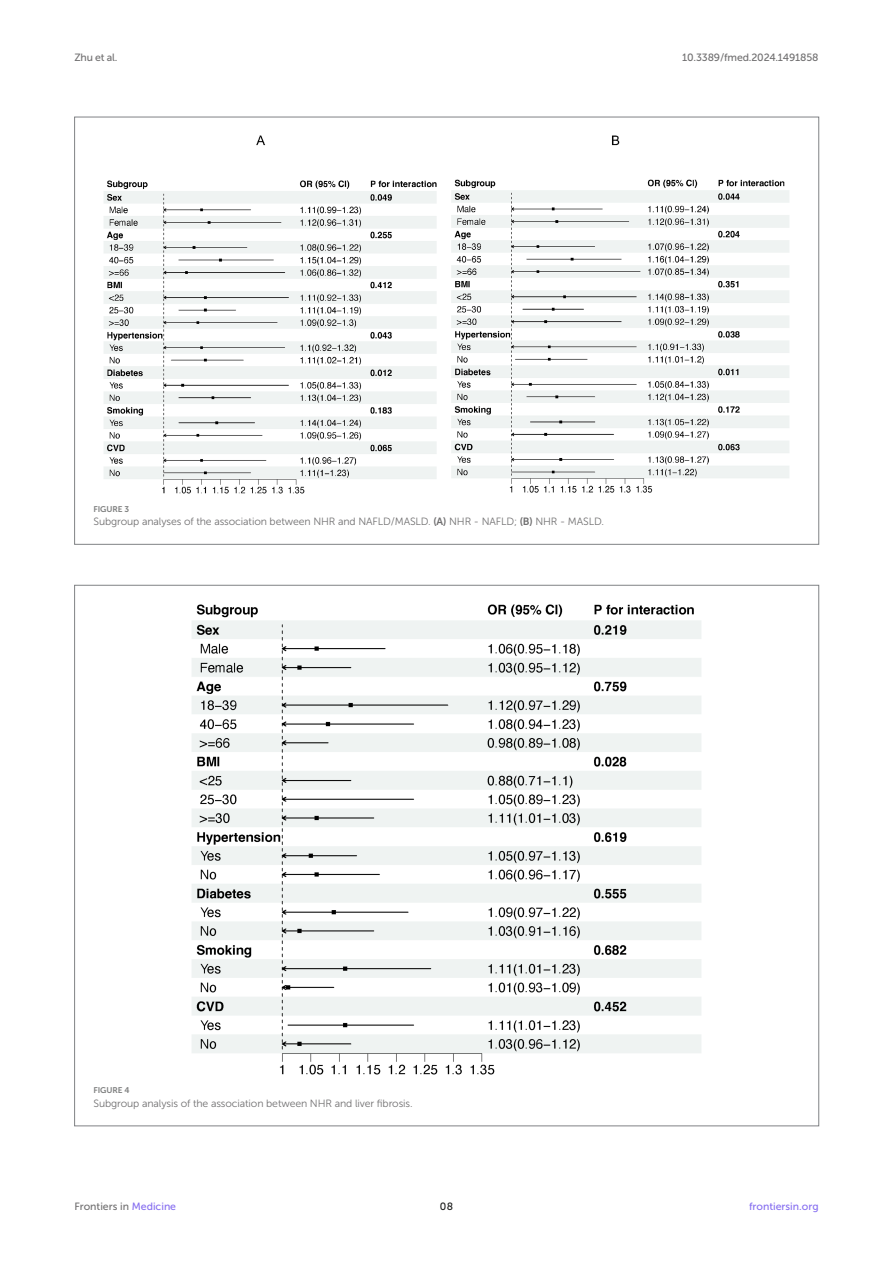
<style>
.page{position:relative;width:893px;height:1263px;background:#fff}
.page>*{position:absolute;margin:0;border:0;box-sizing:border-box;transform-origin:0 0}
.FIG_LEG{font:10.5px "Museo Sans 300";letter-spacing:-.01em;color:#706f70}
.t1{font:10.5px "Museo Sans 500";letter-spacing:-.015em;color:#706f70}
.t2{font:10.5px "Museo Sans 500";color:#856df0}
.t3{font:10.5px "Museo Sans 500";color:#1b1c1b}
.FIG_HD{font:8.25px "Museo Sans 700";letter-spacing:-.01em;color:#7e7f7f}
.s1{font-family:"Museo Sans 700"}
.s2{color:#856df0}
</style>
<div class="page">
<img style="left:104px;top:136px;width:685px;height:357px">
<img style="left:192px;top:604px;width:509px;height:471px">
<p class="t1" style="left:74px;top:51px;width:45px">Zhu et al.</p>
<p class="t1" style="left:682px;top:51px;width:138px">10.3389/fmed.2024.1491858</p>
<p class="FIG_HD" style="left:94px;top:504px;width:37px">FIGURE 3</p>
<p class="FIG_LEG" style="left:94px;top:516px;width:512px">Subgroup analyses of the association between NHR and NAFLD/MASLD. <span class="s1">(A)</span> NHR - NAFLD; <span class="s1">(B)</span> NHR - MASLD.</p>
<p class="FIG_HD" style="left:94px;top:1086px;width:37px">FIGURE 4</p>
<p class="FIG_LEG" style="left:94px;top:1098px;width:321px">Subgroup analysis of the association between NHR and liver fibrosis.</p>
<p class="t1" style="left:74px;top:1200px;width:103px">Frontiers in <span class="s2">Medicine</span></p>
<p class="t3" style="left:440px;top:1200px;width:15px">08</p>
<p class="t2" style="left:749px;top:1200px;width:71px">frontiersin.org</p>
</div>
